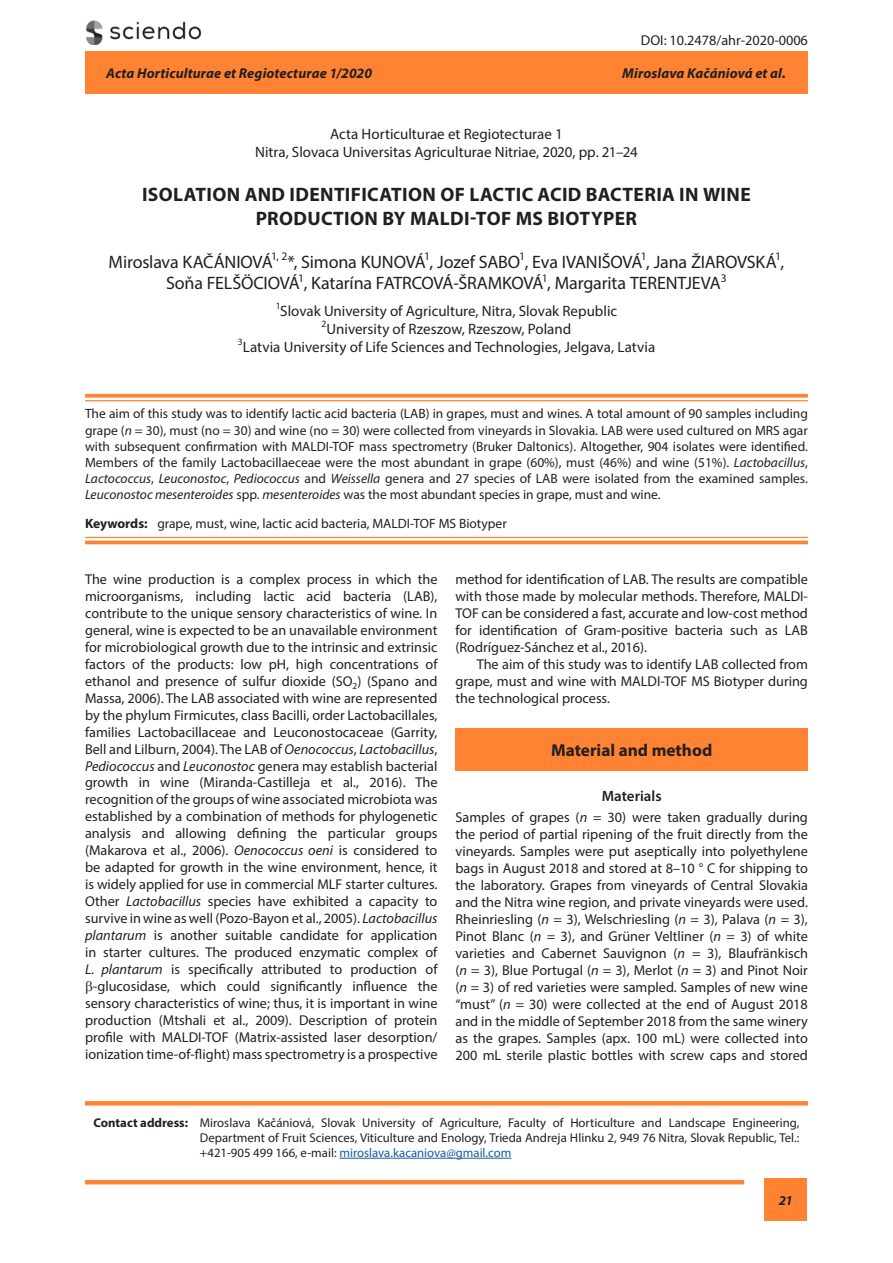
<style>
.page{position:relative;width:893px;height:1263px;background:#fff}
.page>*{position:absolute;margin:0;border:0;box-sizing:border-box;transform-origin:0 0}
.t1{font:700 19.5px/23.4px "Myriad Pro";letter-spacing:.02em;color:#231f20;text-align:center}
.t2{font:18px/21.6px "Myriad Pro";letter-spacing:-.01em;color:#231f20;text-align:center}
.t3{font:700 17.25px "Myriad Pro";color:#231f20}
.t4{font:15px/18px "Myriad Pro";color:#231f20;text-align:center}
.t5{font:600 15px "Myriad Pro";color:#231f20}
.t6{font:14.25px/17px "Myriad Pro";color:#231f20;text-align:justify}
.t7{font:italic 700 14.25px "Myriad Pro";letter-spacing:.01em;color:#231f20}
.t8{font:13.5px/16.2px "Myriad Pro";color:#231f20;text-align:justify}
.t9{font:italic 700 13.5px "Myriad Pro";color:#231f20}
.t10{font:12.75px/15px "Myriad Pro";color:#231f20;text-align:justify}
.s1{font-style:italic}
.s2{font-weight:700}
.s3{color:#175d9e}
</style>
<div class="page">
<div style="left:85px;top:51px;width:723px;height:43px;background:#ff8333"></div>
<div style="left:765px;top:1178px;width:42px;height:43px;background:#ff8333"></div>
<hr style="left:85px;top:1180px;width:659px;height:4px;background:#ff8333">
<svg style="left:85px;top:394px;width:723px;height:4px;fill:#ff8333"></svg>
<hr style="left:85px;top:400px;width:723px;height:1px;background:#ff8333">
<hr style="left:85px;top:537px;width:723px;height:1px;background:#ff8333">
<hr style="left:85px;top:541px;width:723px;height:3px;background:#ff8333">
<hr style="left:339px;top:1158px;width:172px;height:1px;background:#175d9e">
<svg style="left:85px;top:1101px;width:723px;height:4px;fill:#ff8333"></svg>
<div style="left:455px;top:728px;width:353px;height:43px;background:#ff8333"></div>
<img style="left:86px;top:20px;width:116px;height:25px">
<p class="t6" style="left:641px;top:31px;width:168px">DOI: 10.2478/ahr-2020-0006</p>
<p class="t7" style="left:106px;top:64px;width:267px">Acta Horticulturae et Regiotecturae 1/2020</p>
<p class="t7" style="left:622px;top:64px;width:165px">Miroslava Kačániová et al.</p>
<p class="t4" style="left:255px;top:125px;width:384px">Acta Horticulturae et Regiotecturae 1<br>Nitra, Slovaca Universitas Agriculturae Nitriae, 2020, pp. 21–24</p>
<h1 class="t1" style="left:142px;top:183px;width:610px">ISOLATION AND IDENTIFICATION OF LACTIC ACID BACTERIA IN WINE<br>PRODUCTION BY MALDI-TOF MS BIOTYPER</h1>
<p class="t2" style="left:109px;top:251px;width:677px">Miroslava KAČÁNIOVÁ<sup>1,</sup> <sup>2</sup>*, Simona KUNOVÁ<sup>1</sup>, Jozef SABO<sup>1</sup>, Eva IVANIŠOVÁ<sup>1</sup>, Jana ŽIAROVSKÁ<sup>1</sup>,<br>Soňa FELŠÖCIOVÁ<sup>1</sup>, Katarína FATRCOVÁ-ŠRAMKOVÁ<sup>1</sup>, Margarita TERENTJEVA<sup>3</sup></p>
<p class="t4" style="left:238px;top:302px;width:419px"><sup>1</sup>Slovak University of Agriculture, Nitra, Slovak Republic<br><sup>2</sup>University of Rzeszow, Rzeszow, Poland<br><sup>3</sup>Latvia University of Life Sciences and Technologies, Jelgava, Latvia</p>
<p class="t8" style="left:85px;top:405px;width:724px">The aim of this study was to identify lactic acid bacteria (LAB) in grapes, must and wines. A total amount of 90 samples including grape (<span class="s1">n</span> = 30), must (no = 30) and wine (no = 30) were collected from vineyards in Slovakia. LAB were used cultured on MRS agar with subsequent confirmation with MALDI-TOF mass spectrometry (Bruker Daltonics). Altogether, 904 isolates were identified.<br>Members of the family Lactobacillaeceae were the most abundant in grape (60%), must (46%) and wine (51%). <span class="s1">Lactobacillus</span>, <span class="s1">Lactococcus</span>, <span class="s1">Leuconostoc</span>, <span class="s1">Pediococcus</span> and <span class="s1">Weissella</span> genera and 27 species of LAB were isolated from the examined samples.<br><span class="s1">Leuconostoc mesenteroides</span> spp. <span class="s1">mesenteroides</span> was the most abundant species in grape, must and wine.</p>
<p class="t8" style="left:85px;top:515px;width:423px"><span class="s2">Keywords:</span> grape, must, wine, lactic acid bacteria, MALDI-TOF MS Biotyper</p>
<p class="t6" style="left:85px;top:571px;width:354px;text-align:center">The wine production is a complex process in which the microorganisms, including lactic acid bacteria (LAB), contribute to the unique sensory characteristics of wine. In general, wine is expected to be an unavailable environment for microbiological growth due to the intrinsic and extrinsic factors of the products: low pH, high concentrations of ethanol and presence of sulfur dioxide (SO<sub>2</sub>) (Spano and Massa, 2006). The LAB associated with wine are represented by the phylum Firmicutes, class Bacilli, order Lactobacillales, families Lactobacillaceae and Leuconostocaceae (Garrity, Bell and Lilburn, 2004). The LAB of <span class="s1">Oenococcus</span>, <span class="s1">Lactobacillus</span>, <span class="s1">Pediococcus</span> and <span class="s1">Leuconostoc</span> genera may establish bacterial growth in wine (Miranda-Castilleja et al., 2016). The recognition of the groups of wine associated microbiota was established by a combination of methods for phylogenetic analysis and allowing defining the particular groups (Makarova et al., 2006). <span class="s1">Oenococcus oeni</span> is considered to be adapted for growth in the wine environment, hence, it is widely applied for use in commercial MLF starter cultures.<br>Other <span class="s1">Lactobacillus</span> species have exhibited a capacity to survive in wine as well (Pozo-Bayon et al., 2005). <span class="s1">Lactobacillus plantarum</span> is another suitable candidate for application in starter cultures. The produced enzymatic complex of <span class="s1">L. plantarum</span> is specifically attributed to production of -glucosidase, which could significantly influence the sensory characteristics of wine; thus, it is important in wine production (Mtshali et al., 2009). Description of protein profile with MALDI-TOF (Matrix-assisted laser desorption/ ionization time-of-flight) mass spectrometry is a prospective</p>
<p class="t6" style="left:455px;top:570px;width:354px">method for identification of LAB. The results are compatible with those made by molecular methods. Therefore, MALDI-TOF can be considered a fast, accurate and low-cost method for identification of Gram-positive bacteria such as LAB (Rodríguez-Sánchez et al., 2016).</p>
<p class="t6" style="left:455px;top:655px;width:354px;text-indent:21px">The aim of this study was to identify LAB collected from grape, must and wine with MALDI-TOF MS Biotyper during the technological process.</p>
<p class="t3" style="left:551px;top:739px;width:163px">Material and method</p>
<p class="t5" style="left:602px;top:787px;width:61px">Materials</p>
<p class="t6" style="left:455px;top:809px;width:354px">Samples of grapes (<span class="s1">n</span> = 30) were taken gradually during the period of partial ripening of the fruit directly from the vineyards. Samples were put aseptically into polyethylene bags in August 2018 and stored at 8–10 ° C for shipping to the laboratory. Grapes from vineyards of Central Slovakia and the Nitra wine region, and private vineyards were used.<br>Rheinriesling (<span class="s1">n</span> = 3), Welschriesling (<span class="s1">n</span> = 3), Palava (<span class="s1">n</span> = 3), Pinot Blanc (<span class="s1">n</span> = 3), and Grüner Veltliner (<span class="s1">n</span> = 3) of white varieties and Cabernet Sauvignon (<span class="s1">n</span> = 3), Blaufränkisch (<span class="s1">n</span> = 3), Blue Portugal (<span class="s1">n</span> = 3), Merlot (<span class="s1">n</span> = 3) and Pinot Noir (<span class="s1">n</span> = 3) of red varieties were sampled. Samples of new wine “must” (<span class="s1">n</span> = 30) were collected at the end of August 2018 and in the middle of September 2018 from the same winery as the grapes. Samples (apx. 100 mL) were collected into 200 mL sterile plastic bottles with screw caps and stored</p>
<p class="t10" style="left:200px;top:1115px;width:601px;text-indent:-106px"><span class="s2">Contact address:</span> Miroslava Kačániová, Slovak University of Agriculture, Faculty of Horticulture and Landscape Engineering, Department of Fruit Sciences, Viticulture and Enology, Trieda Andreja Hlinku 2, 949 76 Nitra, Slovak Republic, Tel.: +421-905 499 166, e-mail: <span class="s3">miroslava.kacaniova@gmail.com</span></p>
<p class="t9" style="left:779px;top:1191px;width:16px">21</p>
</div>
